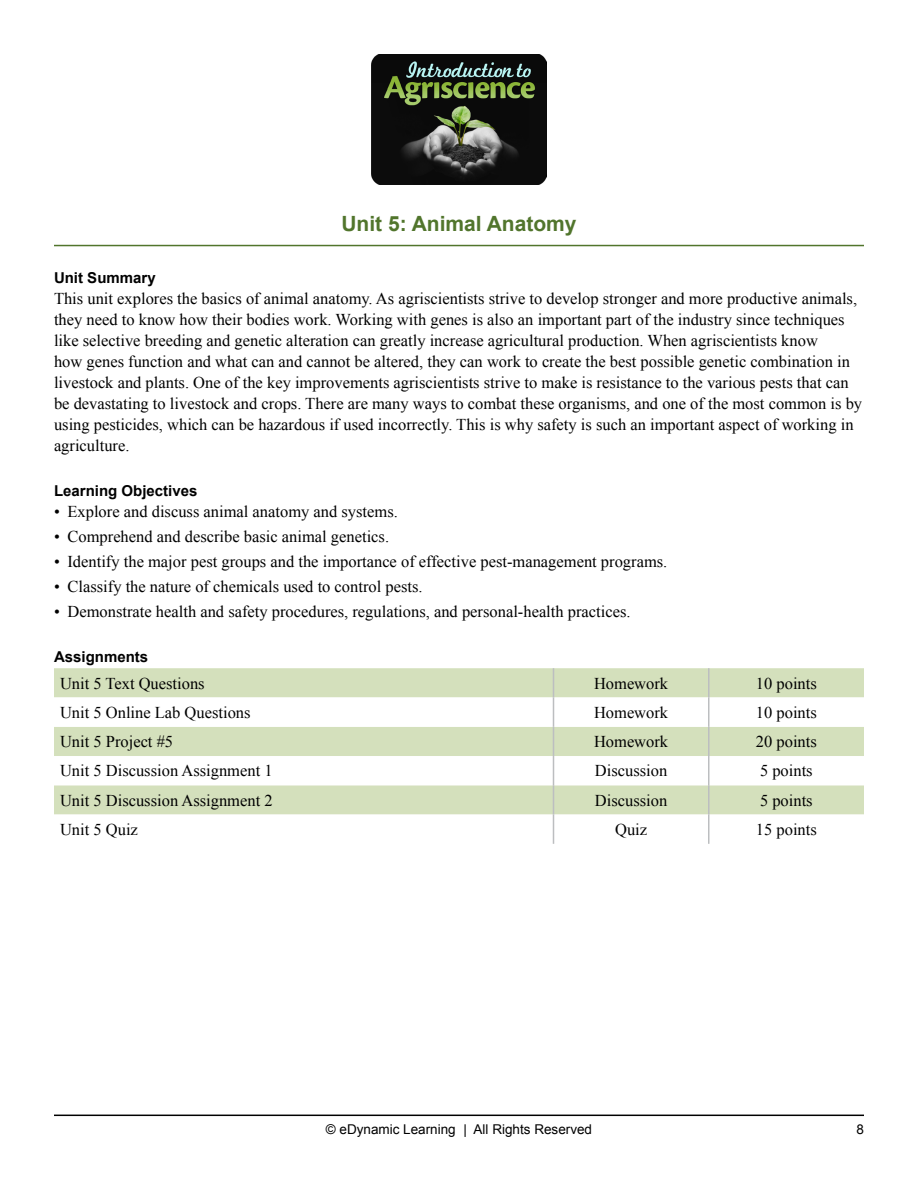
<style>
.page{position:relative;width:918px;height:1188px;background:#fff}
.page>*{position:absolute;margin:0;border:0;box-sizing:border-box;transform-origin:0 0}
.t1{font:700 21px "Arial";color:#51752c}
.t2{font:16.5px/21px "Times New Roman";color:#000}
.t3{font:700 15px "Arial";color:#000}
.t4{font:13.5px "Arial";color:#000}
</style>
<div class="page">
<hr style="left:54px;top:1115px;width:810px;height:1px;background:#000">
<img style="left:371px;top:54px;width:176px;height:131px">
<hr style="left:54px;top:245px;width:810px;height:1px;background:#51752c">
<svg style="left:54px;top:668px;width:810px;height:30px;background:#d5e0be"></svg>
<svg style="left:54px;top:785px;width:810px;height:59px"></svg>
<hr style="left:553px;top:668px;width:1px;height:30px;background:#bcbec0">
<hr style="left:708px;top:668px;width:2px;height:30px;background:#bcbec0">
<svg style="left:54px;top:698px;width:810px;height:87px"></svg>
<hr style="left:708px;top:756px;width:2px;height:29px;background:#bcbec0">
<hr style="left:553px;top:785px;width:1px;height:30px;background:#bcbec0">
<hr style="left:708px;top:785px;width:2px;height:30px;background:#bcbec0">
<svg style="left:553px;top:815px;width:1px;height:29px"></svg>
<hr style="left:708px;top:815px;width:2px;height:29px;background:#bcbec0">
<p class="t1" style="left:341px;top:210px;width:237px">Unit 5: Animal Anatomy</p>
<p class="t3" style="left:54px;top:268px;width:103px">Unit Summary</p>
<p class="t2" style="left:54px;top:288px;width:810px">This unit explores the basics of animal anatomy. As agriscientists strive to develop stronger and more productive animals, they need to know how their bodies work. Working with genes is also an important part of the industry since techniques like selective breeding and genetic alteration can greatly increase agricultural production. When agriscientists know<br>how genes function and what can and cannot be altered, they can work to create the best possible genetic combination in livestock and plants. One of the key improvements agriscientists strive to make is resistance to the various pests that can be devastating to livestock and crops. There are many ways to combat these organisms, and one of the most common is by using pesticides, which can be hazardous if used incorrectly. This is why safety is such an important aspect of working in agriculture.</p>
<p class="t3" style="left:54px;top:481px;width:145px">Learning Objectives</p>
<p class="t2" style="left:54px;top:501px;width:345px">• Explore and discuss animal anatomy and systems.</p>
<p class="t2" style="left:54px;top:526px;width:337px">• Comprehend and describe basic animal genetics.</p>
<p class="t2" style="left:54px;top:551px;width:615px">• Identify the major pest groups and the importance of effective pest-management programs.</p>
<p class="t2" style="left:54px;top:576px;width:370px">• Classify the nature of chemicals used to control pests.</p>
<p class="t2" style="left:54px;top:601px;width:578px">• Demonstrate health and safety procedures, regulations, and personal-health practices.</p>
<p class="t3" style="left:54px;top:647px;width:96px">Assignments</p>
<p class="t2" style="left:60px;top:672px;width:146px">Unit 5 Text Questions</p>
<p class="t2" style="left:594px;top:672px;width:76px">Homework</p>
<p class="t2" style="left:756px;top:672px;width:62px">10 points</p>
<p class="t2" style="left:60px;top:702px;width:192px">Unit 5 Online Lab Questions</p>
<p class="t2" style="left:594px;top:702px;width:76px">Homework</p>
<p class="t2" style="left:756px;top:702px;width:62px">10 points</p>
<p class="t2" style="left:60px;top:731px;width:115px">Unit 5 Project #5</p>
<p class="t2" style="left:594px;top:731px;width:76px">Homework</p>
<p class="t2" style="left:756px;top:731px;width:62px">20 points</p>
<p class="t2" style="left:60px;top:760px;width:214px">Unit 5 Discussion Assignment 1</p>
<p class="t2" style="left:595px;top:760px;width:74px">Discussion</p>
<p class="t2" style="left:760px;top:760px;width:54px">5 points</p>
<p class="t2" style="left:60px;top:789px;width:214px">Unit 5 Discussion Assignment 2</p>
<p class="t2" style="left:595px;top:789px;width:74px">Discussion</p>
<p class="t2" style="left:760px;top:789px;width:54px">5 points</p>
<p class="t2" style="left:60px;top:819px;width:79px">Unit 5 Quiz</p>
<p class="t2" style="left:615px;top:819px;width:34px">Quiz</p>
<p class="t2" style="left:756px;top:819px;width:62px">15 points</p>
<p class="t4" style="left:326px;top:1120px;width:268px">© eDynamic Learning | All Rights Reserved</p>
<p class="t4" style="left:856px;top:1120px;width:9px">8</p>
</div>
